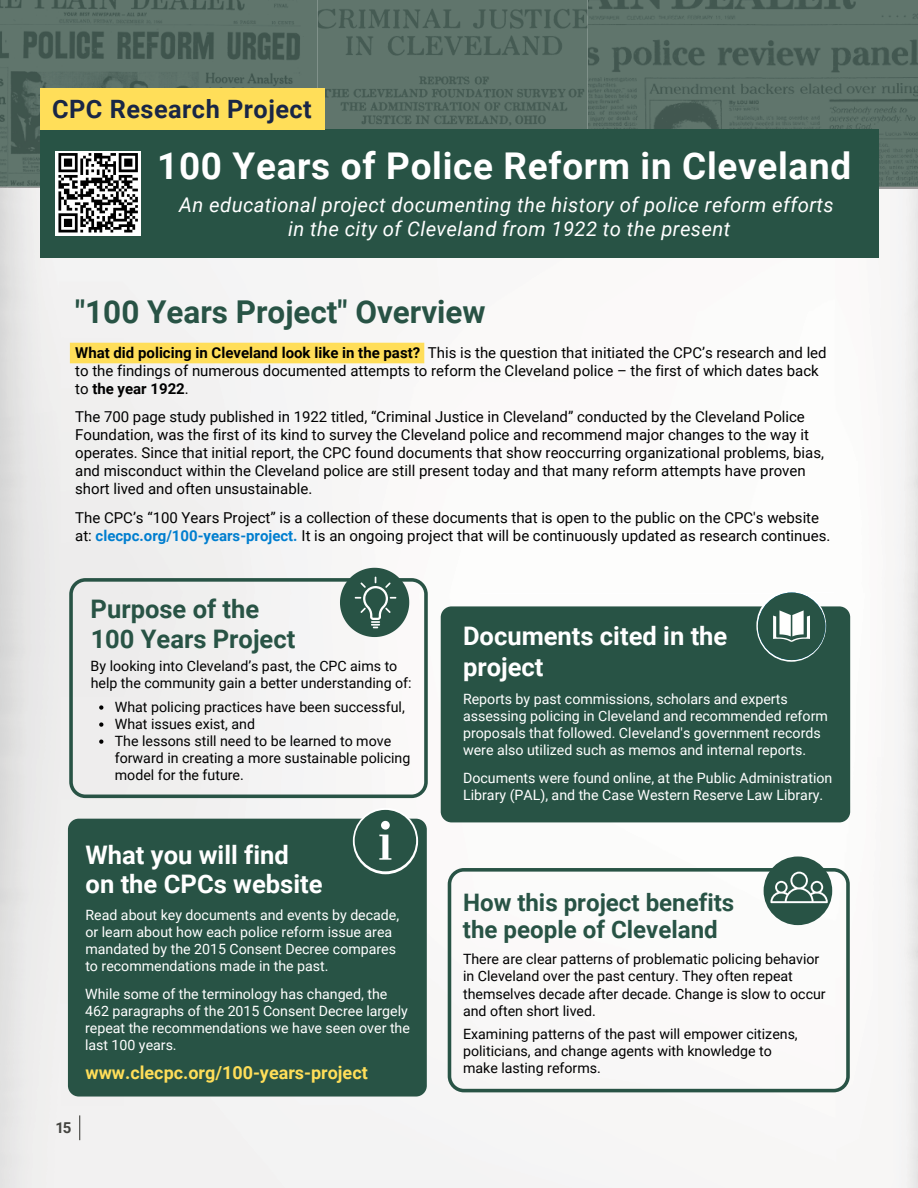
<style>
.page{position:relative;width:918px;height:1188px;background:#fff}
.page>*{position:absolute;margin:0;border:0;box-sizing:border-box;transform-origin:0 0}
.t1{font:700 36.9px "Roboto";letter-spacing:.02em;color:#fff}
.t2{font:33px "Agrandir";color:#f5f5ef}
.t3{font:700 31.5px "Roboto";color:#285345}
.t4{font:700 25.5px/28.8px "Roboto";color:#fff}
.t5{font:700 25.5px/30.3px "Roboto";color:#285345}
.t6{font:700 25.35px "Roboto";letter-spacing:.02em;color:#192646}
.t7{font:700 24.15px/27px "Roboto";color:#285345}
.t8{font:italic 20.25px/23.7px "Roboto";letter-spacing:.02em;color:#fff;text-align:center}
.t9{font:700 18px "Roboto";color:#ffde59}
.t10{font:15px/18px "Roboto";color:#000}
.t11{font:700 15px "Roboto";color:#444440}
.t12{font:14.25px/17px "Roboto";color:#fff}
.t13{font:14.25px/17.1px "Roboto";color:#000}
.t14{font:8.85px/12.3px "Agrandir";color:#f5f5ef}
.s1{font-weight:700}
.s2{font-weight:700;color:#007ecf}
</style>
<div class="page">
<img style="left:0;top:311px;width:851px;height:877px">
<img style="left:0;top:188px;width:918px;height:123px">
<img style="left:588px;top:0;width:330px;height:188px">
<img style="left:0;top:0;width:318px;height:187px">
<img style="left:318px;top:0;width:270px;height:129px">
<div style="left:40px;top:129px;width:838px;height:128px;background:#285345"></div>
<div style="left:40px;top:88px;width:285px;height:41px;background:#ffde59"></div>
<svg style="left:69px;top:578px;width:359px;height:220px;fill:#f1f0f0"></svg>
<svg style="left:340px;top:568px;width:69px;height:69px"></svg>
<svg style="left:99px;top:705px;width:4px;height:5px"></svg>
<svg style="left:99px;top:722px;width:4px;height:5px"></svg>
<svg style="left:99px;top:740px;width:4px;height:4px"></svg>
<div style="left:68px;top:819px;width:359px;height:278px;background:#285345;border-radius:11px"></div>
<svg style="left:353px;top:808px;width:65px;height:66px"></svg>
<svg style="left:354px;top:810px;width:62px;height:61px"></svg>
<svg style="left:448px;top:868px;width:402px;height:224px"></svg>
<div style="left:764px;top:857px;width:68px;height:68px;background:#285345;border-radius:50%"></div>
<svg style="left:770px;top:872px;width:58px;height:31px"></svg>
<div style="left:70px;top:343px;width:354px;height:20px;background:#ffde59"></div>
<div style="left:441px;top:606px;width:409px;height:216px;background:#285345;border-radius:11px"></div>
<svg style="left:756px;top:590px;width:70px;height:72px"></svg>
<div style="left:758px;top:593px;width:67px;height:67px;background:#285345;border-radius:50%"></div>
<svg style="left:773px;top:610px;width:37px;height:32px"></svg>
<div style="left:55px;top:151px;width:86px;height:84px;background:#fff"></div>
<svg style="left:58px;top:153px;width:80px;height:79px"></svg>
<svg style="left:79px;top:1115px;width:1px;height:25px"></svg>
<h3 class="t6" style="left:52px;top:94px;width:261px">CPC Research Project</h3>
<h1 class="t1" style="left:157px;top:145px;width:696px">100 Years of Police Reform in Cleveland</h1>
<h3 class="t8" style="left:179px;top:194px;width:656px">An educational project documenting the history of police reform efforts in the city of Cleveland from 1922 to the present</h3>
<h3 class="t3" style="left:75px;top:294px;width:412px">"100 Years Project" Overview</h3>
<p class="t10" style="left:75px;top:344px;width:753px"><span class="s1">What did policing in Cleveland look like in the past?</span> This is the question that initiated the CPC’s research and led to the findings of numerous documented attempts to reform the Cleveland police – the first of which dates back to <span class="s1">the year 1922</span>.</p>
<p class="t10" style="left:75px;top:408px;width:750px">The 700 page study published in 1922 titled, “Criminal Justice in Cleveland” conducted by the Cleveland Police Foundation, was the first of its kind to survey the Cleveland police and recommend major changes to the way it operates. Since that initial report, the CPC found documents that show reoccurring organizational problems, bias, and misconduct within the Cleveland police are still present today and that many reform attempts have proven short lived and often unsustainable.</p>
<p class="t10" style="left:75px;top:508px;width:757px">The CPC’s “100 Years Project” is a collection of these documents that is open to the public on the CPC's website at: <span class="s2">clecpc.org/100-years-project.</span> It is an ongoing project that will be continuously updated as research continues.</p>
<h3 class="t5" style="left:91px;top:594px;width:206px">Purpose of the<br>100 Years Project</h3>
<p class="t13" style="left:91px;top:658px;width:322px">By looking into Cleveland’s past, the CPC aims to help the community gain a better understanding of:</p>
<p class="t13" style="left:115px;top:698px;width:297px">What policing practices have been successful, What issues exist, and<br>The lessons still need to be learned to move forward in creating a more sustainable policing model for the future.</p>
<h3 class="t4" style="left:86px;top:841px;width:238px">What you will find on the CPCs website</h3>
<p class="t12" style="left:85px;top:907px;width:315px">Read about key documents and events by decade, or learn about how each police reform issue area mandated by the 2015 Consent Decree compares to recommendations made in the past.</p>
<p class="t12" style="left:85px;top:986px;width:326px">While some of the terminology has changed, the 462 paragraphs of the 2015 Consent Decree largely repeat the recommendations we have seen over the last 100 years.</p>
<p class="t9" style="left:86px;top:1063px;width:284px">www.clecpc.org/100-years-project</p>
<p class="t11" style="left:55px;top:1119px;width:18px">15</p>
<h2 class="t2" style="left:612px;top:625px;width:76px">1985</h2>
<h3 class="t4" style="left:463px;top:622px;width:266px">Documents cited in the</h3>
<h3 class="t4" style="left:463px;top:653px;width:82px">project</h3>
<p class="t12" style="left:463px;top:690px;width:366px">Reports by past commissions, scholars and experts assessing policing in Cleveland and recommended reform proposals that followed. Cleveland's government records were also utilized such as memos and internal reports.</p>
<p class="t12" style="left:463px;top:769px;width:371px">Documents were found online, at the Public Administration<br>Library (PAL), and the Case Western Reserve Law Library.</p>
<p class="t14" style="left:612px;top:689px;width:155px">documents were finally approved by</p>
<p class="t14" style="left:612px;top:714px;width:118px">brothers began establishing connections in the industry.</p>
<h3 class="t7" style="left:463px;top:889px;width:273px">How this project benefits the people of Cleveland</h3>
<p class="t13" style="left:463px;top:951px;width:364px">There are clear patterns of problematic policing behavior in Cleveland over the past century. They often repeat themselves decade after decade. Change is slow to occur and often short lived.</p>
<p class="t13" style="left:463px;top:1026px;width:336px">Examining patterns of the past will empower citizens, politicians, and change agents with knowledge to make lasting reforms.</p>
</div>
